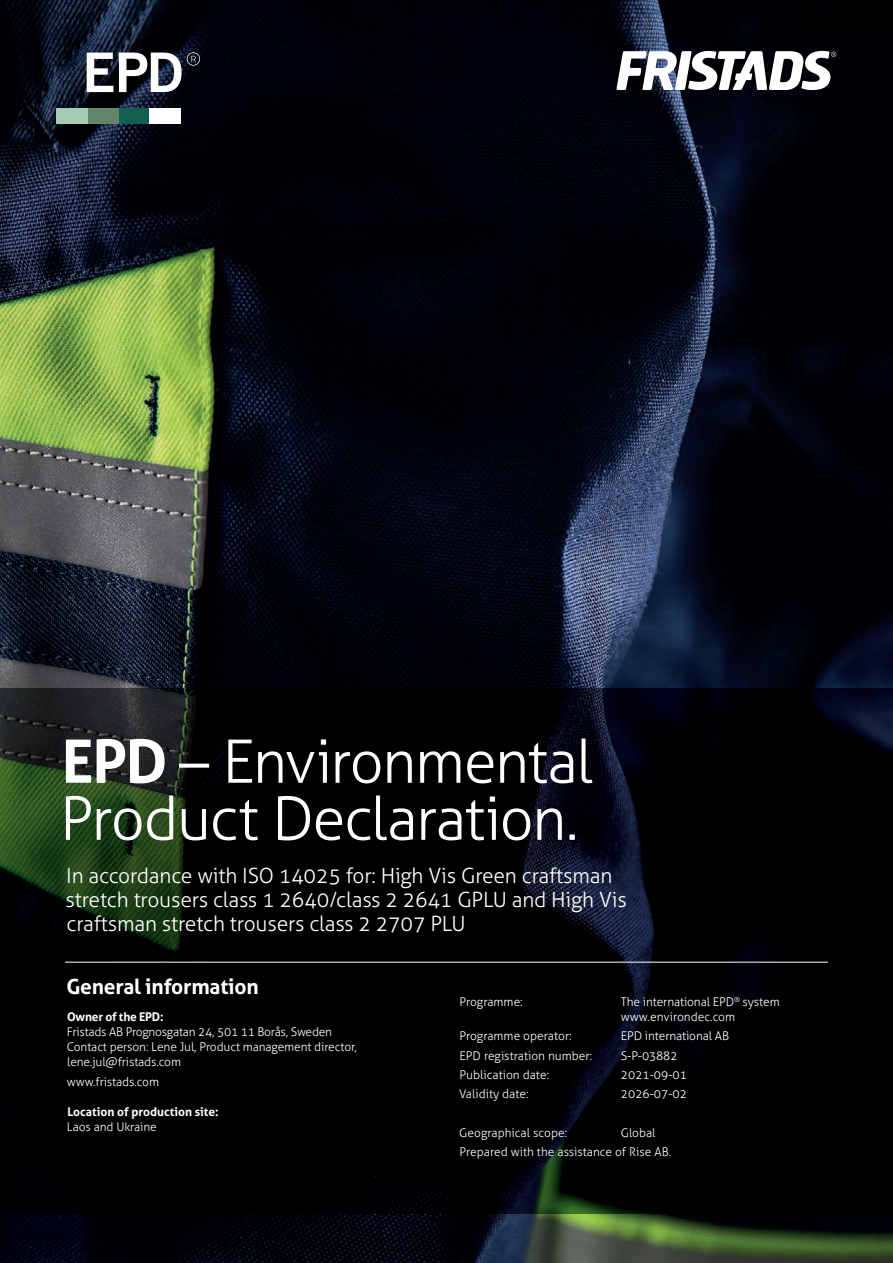
<style>
.page{position:relative;width:893px;height:1263px;background:#fff}
.page>*{position:absolute;margin:0;border:0;box-sizing:border-box;transform-origin:0 0}
.t1{font:300 60px/57px "Aller";letter-spacing:-.03em;color:#fff}
.t2{font:300 21px/24px "Aller";letter-spacing:-.01em;color:#fff}
.t3{font:700 21px "Aller";letter-spacing:-.01em;color:#fff}
.t4{font:300 12px/19.2px "Aller";letter-spacing:-.01em;color:#fff}
.t5{font:700 12px "Aller";color:#fff}
.t6{font:700 12px "Aller";letter-spacing:-.02em;color:#fff}
.s1{font-weight:700}
.s2{font-style:inherit}
</style>
<div class="page">
<img style="left:0;top:0;width:893px;height:1263px">
<img style="left:0;top:688px;width:893px;height:526px">
<hr style="left:65px;top:962px;width:763px;height:1px;background:#fff">
<svg style="left:616px;top:51px;width:220px;height:39px"></svg>
<div style="left:119px;top:108px;width:31px;height:15px;background:#125f51"></div>
<div style="left:88px;top:108px;width:31px;height:15px;background:#65856b"></div>
<div style="left:56px;top:108px;width:32px;height:15px;background:#a5cbb2"></div>
<div style="left:150px;top:108px;width:31px;height:15px;background:#fff"></div>
<svg style="left:87px;top:52px;width:113px;height:40px"></svg>
<h1 class="t1" style="left:60px;top:733px;width:535px"><span class="s1">EPD</span> – Environmental<br>Product Declaration.</h1>
<h2 class="t2" style="left:66px;top:863px;width:563px">In accordance with ISO 14025 for: High Vis Green craftsman stretch trousers class 1 2640/class 2 2641 GPLU and High Vis craftsman stretch trousers class 2 2707 PLU</h2>
<h2 class="t3" style="left:66px;top:973px;width:194px">General information</h2>
<p class="t6" style="left:67px;top:1010px;width:98px">Owner of the EPD:</p>
<p class="t4" style="left:67px;top:1024px;width:292px;line-height:15px">Fristads AB Prognosgatan 24, 501 11 Borås, Sweden<br>Contact person: Lene Jul, Product management director, lene.jul@fristads.com</p>
<p class="t4" style="left:67px;top:1072px;width:94px">www.fristads.com</p>
<p class="t5" style="left:67px;top:1104px;width:153px">Location of production site:</p>
<p class="t4" style="left:67px;top:1117px;width:91px">Laos and Ukraine</p>
<p class="t4" style="left:459px;top:992px;width:65px">Programme:</p>
<p class="t4" style="left:459px;top:1026px;width:135px">Programme operator:<br>EPD registration number:<br>Publication date:<br>Validity date:</p>
<p class="t4" style="left:621px;top:994px;width:160px;line-height:15px">The international EPD<sup>®</sup> system www.environdec.com</p>
<p class="t4" style="left:621px;top:1026px;width:110px">EPD international AB<br>S-P-03882<br>2021-09-01<br>2026-0<span class="s2">7-02</span></p>
<p class="t4" style="left:459px;top:1123px;width:109px">Geographical scope:</p>
<p class="t4" style="left:459px;top:1123px;width:213px;text-indent:161px">Global<br>Prepared with the assistance of Rise AB.</p>
</div>
